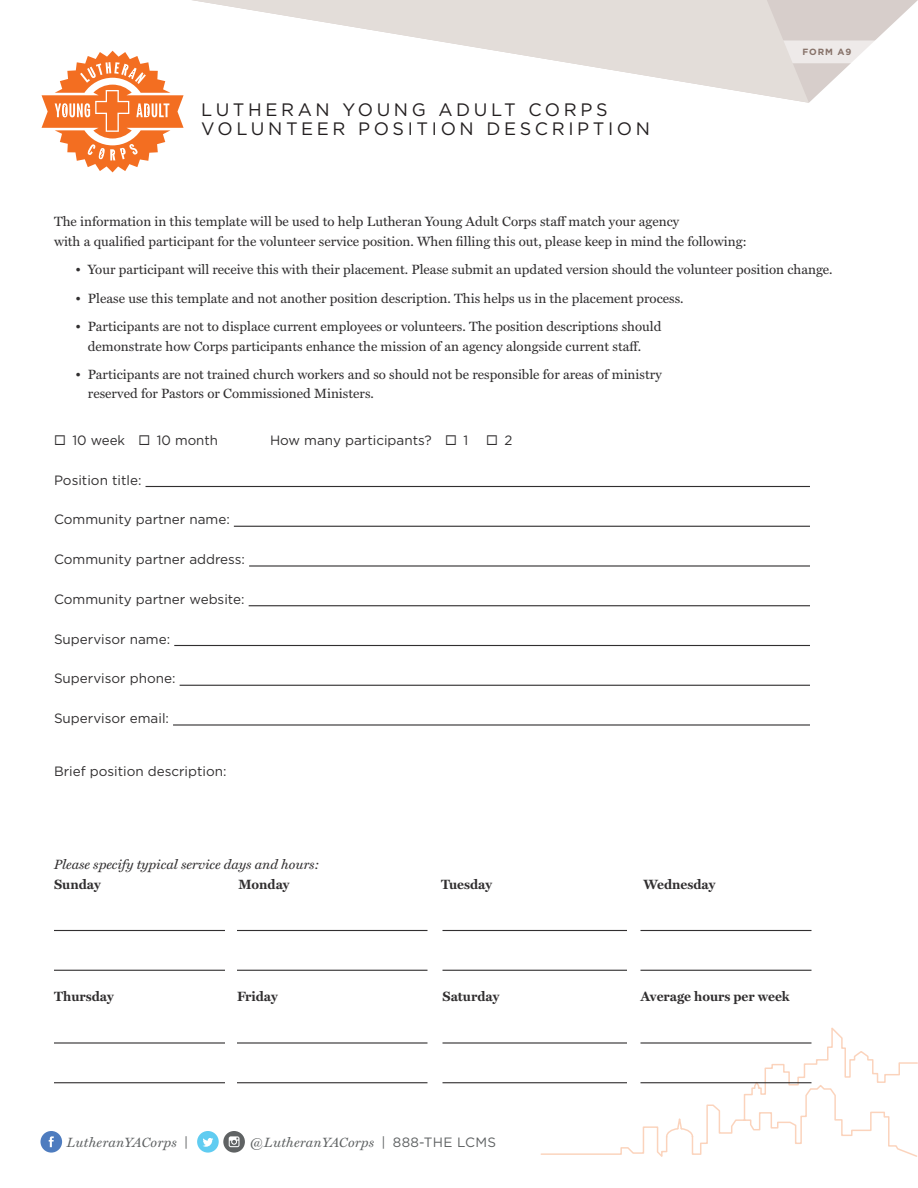
<style>
.page{position:relative;width:918px;height:1188px;background:#fff}
.page>*{position:absolute;margin:0;border:0;box-sizing:border-box;transform-origin:0 0}
.bm_body_copy{font:18px/19.5px "Gotham";letter-spacing:.2em;color:#231f20}
.Body_Text{font:13.5px/19.5px "Miller Text";color:#312f30}
.Fill_Information{font:13.5px "Gotham";color:#312f30}
.Body_Text-2{font:700 13.5px "Miller Text";color:#312f30}
.t1{font:italic 13.5px "Miller Text";letter-spacing:.02em;color:#5f6263}
.Body_Text-3{font:italic 13.5px "Miller Text";color:#312f30}
.t2{font:700 9px "Gotham";letter-spacing:.1em;color:#877269}
.s1{font-family:"Gotham";font-style:normal}
</style>
<div class="page">
<svg style="left:42px;top:51px;width:142px;height:121px"></svg>
<svg style="left:40px;top:1131px;width:22px;height:22px"></svg>
<svg style="left:197px;top:1131px;width:48px;height:22px"></svg>
<svg style="left:809px;top:0;width:109px;height:103px"></svg>
<svg style="left:809px;top:40px;width:109px;height:23px"></svg>
<svg style="left:192px;top:0;width:617px;height:103px"></svg>
<svg style="left:540px;top:1027px;width:378px;height:130px"></svg>
<hr style="left:146px;top:486px;width:664px;height:1px;background:#312f30">
<hr style="left:234px;top:526px;width:576px;height:1px;background:#312f30">
<hr style="left:249px;top:565px;width:561px;height:2px;background:#312f30">
<hr style="left:249px;top:605px;width:561px;height:1px;background:#312f30">
<hr style="left:174px;top:645px;width:636px;height:1px;background:#312f30">
<hr style="left:180px;top:685px;width:630px;height:1px;background:#312f30">
<hr style="left:173px;top:724px;width:637px;height:2px;background:#312f30">
<hr style="left:54px;top:930px;width:171px;height:1px;background:#312f30">
<hr style="left:237px;top:930px;width:191px;height:1px;background:#312f30">
<hr style="left:442px;top:930px;width:185px;height:1px;background:#312f30">
<hr style="left:640px;top:930px;width:172px;height:1px;background:#312f30">
<hr style="left:54px;top:970px;width:171px;height:1px;background:#312f30">
<hr style="left:237px;top:970px;width:191px;height:1px;background:#312f30">
<hr style="left:442px;top:970px;width:185px;height:1px;background:#312f30">
<hr style="left:640px;top:970px;width:172px;height:1px;background:#312f30">
<hr style="left:54px;top:1042px;width:171px;height:2px;background:#312f30">
<hr style="left:237px;top:1042px;width:191px;height:2px;background:#312f30">
<hr style="left:442px;top:1042px;width:185px;height:2px;background:#312f30">
<hr style="left:640px;top:1042px;width:172px;height:2px;background:#312f30">
<hr style="left:54px;top:1082px;width:171px;height:1px;background:#312f30">
<hr style="left:237px;top:1082px;width:191px;height:1px;background:#312f30">
<hr style="left:442px;top:1082px;width:185px;height:1px;background:#312f30">
<hr style="left:640px;top:1082px;width:172px;height:1px;background:#312f30">
<p class="bm_body_copy" style="left:201px;top:99px;width:450px">LUTHERAN YOUNG ADULT CORPS<br>VOLUNTEER POSITION DESCRIPTION</p>
<p class="t2" style="left:802px;top:46px;width:51px">FORM A9</p>
<p class="Body_Text" style="left:54px;top:212px;width:695px">The information in this template will be used to help Lutheran Young Adult Corps staff match your agency<br>with a qualified participant for the volunteer service position. When filling this out, please keep in mind the following:</p>
<p class="Body_Text" style="left:76px;top:260px;width:759px">• Your participant will receive this with their placement. Please submit an updated version should the volunteer position change.</p>
<p class="Body_Text" style="left:76px;top:289px;width:610px">• Please use this template and not another position description. This helps us in the placement process.</p>
<p class="Body_Text" style="left:88px;top:317px;width:575px;text-indent:-12px">• Participants are not to displace current employees or volunteers. The position descriptions should demonstrate how Corps participants enhance the mission of an agency alongside current staff.</p>
<p class="Body_Text" style="left:88px;top:365px;width:575px;text-indent:-12px">• Participants are not trained church workers and so should not be responsible for areas of ministry reserved for Pastors or Commissioned Ministers.</p>
<p class="Fill_Information" style="left:54px;top:432px;width:166px">◻ 10 week ◻ 10 month</p>
<p class="Fill_Information" style="left:270px;top:432px;width:200px">How many participants? ◻ 1</p>
<p class="Fill_Information" style="left:486px;top:432px;width:28px">◻ 2</p>
<p class="Fill_Information" style="left:54px;top:471px;width:89px">Position title:</p>
<p class="Fill_Information" style="left:54px;top:511px;width:177px">Community partner name:</p>
<p class="Fill_Information" style="left:54px;top:551px;width:193px">Community partner address:</p>
<p class="Fill_Information" style="left:54px;top:591px;width:192px">Community partner website:</p>
<p class="Fill_Information" style="left:54px;top:630px;width:118px">Supervisor name:</p>
<p class="Fill_Information" style="left:54px;top:670px;width:123px">Supervisor phone:</p>
<p class="Fill_Information" style="left:54px;top:710px;width:117px">Supervisor email:</p>
<p class="Fill_Information" style="left:54px;top:763px;width:174px">Brief position description:</p>
<p class="Body_Text-3" style="left:54px;top:857px;width:267px">Please specify typical service days and hours:</p>
<p class="Body_Text-2" style="left:54px;top:877px;width:48px">Sunday</p>
<p class="Body_Text-2" style="left:239px;top:877px;width:53px">Monday</p>
<p class="Body_Text-2" style="left:441px;top:877px;width:53px">Tuesday</p>
<p class="Body_Text-2" style="left:644px;top:877px;width:73px">Wednesday</p>
<p class="Body_Text-2" style="left:54px;top:989px;width:61px">Thursday</p>
<p class="Body_Text-2" style="left:237px;top:989px;width:42px">Friday</p>
<p class="Body_Text-2" style="left:443px;top:989px;width:58px">Saturday</p>
<p class="Body_Text-2" style="left:641px;top:989px;width:151px">Average hours per week</p>
<p class="t1" style="left:67px;top:1134px;width:123px">LutheranYACorps <span class="s1">|</span></p>
<p class="t1" style="left:250px;top:1134px;width:248px">@LutheranYACorps <span class="s1">| 888-THE LCMS</span></p>
</div>
